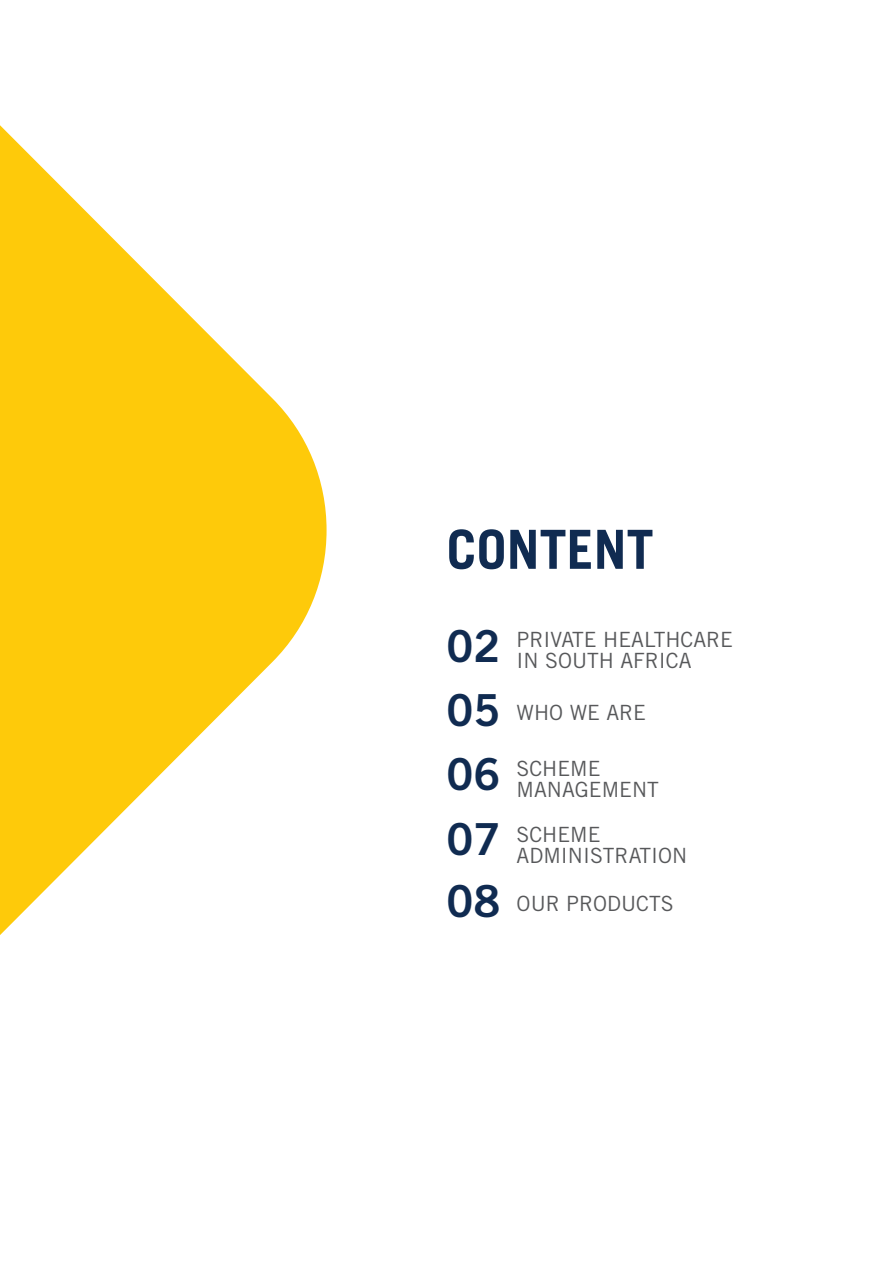
<style>
.page{position:relative;width:893px;height:1263px;background:#fff}
.page>*{position:absolute;margin:0;border:0;box-sizing:border-box;transform-origin:0 0}
.t1{font:700 54px "Trade Gothic LT Std";color:#102b51}
.t2{font:44.1px "Trade Gothic LT Std Bd 2";color:#102b51}
.t3{font:21px/21px "Trade Gothic LT Std";color:#57585a}
</style>
<div class="page">
<svg style="left:0;top:125px;width:327px;height:810px;fill:#feca0a"></svg>
<p class="t1" style="left:446px;top:516px;width:209px">CONTENT</p>
<p class="t2" style="left:446px;top:619px;width:55px">02</p>
<p class="t2" style="left:446px;top:683px;width:55px">05</p>
<p class="t2" style="left:446px;top:747px;width:55px">06</p>
<p class="t2" style="left:446px;top:812px;width:55px">07</p>
<p class="t2" style="left:446px;top:873px;width:55px">08</p>
<p class="t3" style="left:517px;top:628px;width:218px">PRIVATE HEALTHCARE<br>IN SOUTH AFRICA</p>
<p class="t3" style="left:517px;top:702px;width:131px">WHO WE ARE</p>
<p class="t3" style="left:517px;top:758px;width:144px">SCHEME<br>MANAGEMENT</p>
<p class="t3" style="left:517px;top:823px;width:172px">SCHEME<br>ADMINISTRATION</p>
<p class="t3" style="left:517px;top:892px;width:158px">OUR PRODUCTS</p>
</div>
